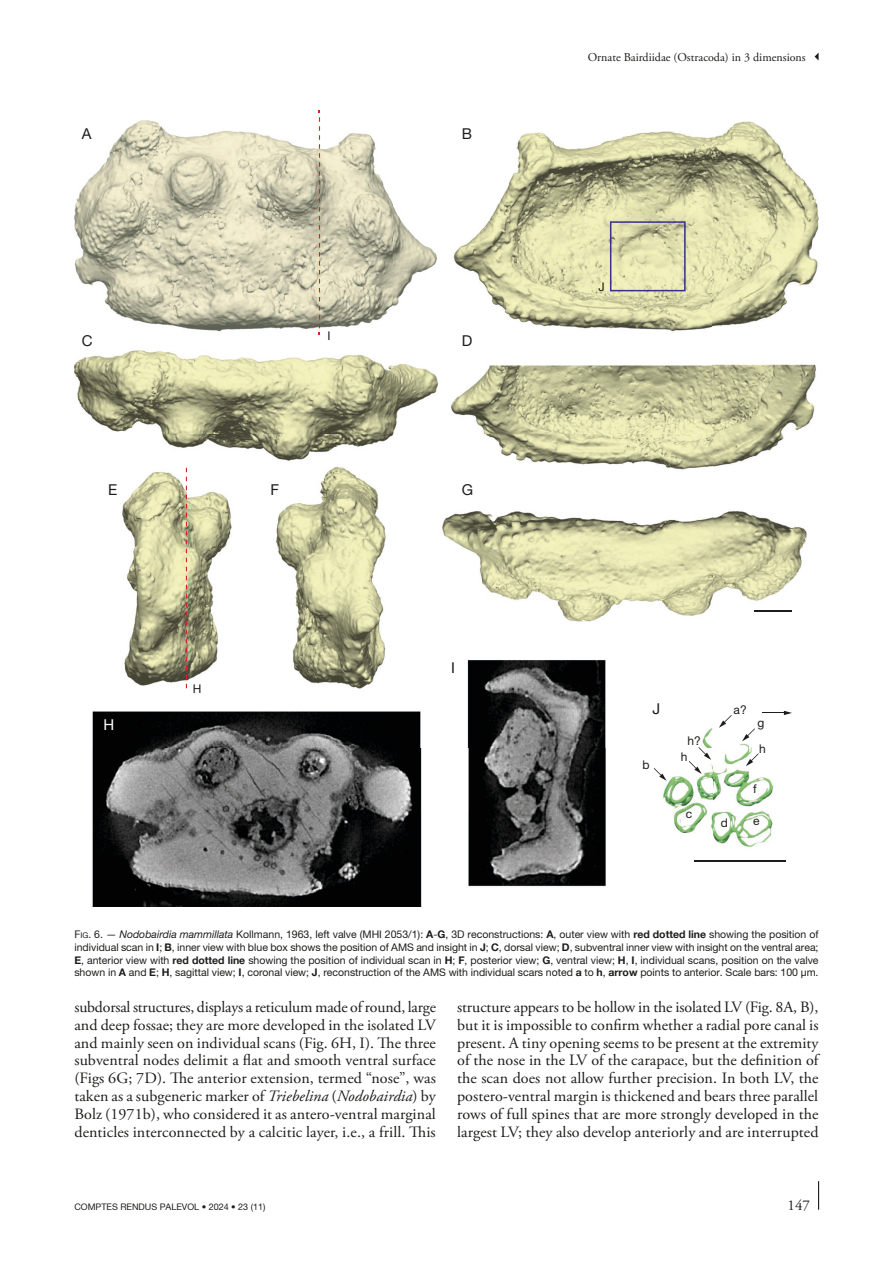
<style>
.page{position:relative;width:893px;height:1263px;background:#fff}
.page>*{position:absolute;margin:0;border:0;box-sizing:border-box;transform-origin:0 0}
.Texte_courant_Suite{font:15.75px/18px "Adobe Garamond Pro";letter-spacing:.005em;color:#1d1d1b;text-align:justify}
.t1{font:15px "Helvetica Neue";color:#1d1d1b}
.t2{font:15px "Adobe Garamond Pro";color:#1d1d1b}
.t3{font:15px "Helvetica Neue";color:#fff}
.t4{font:12px "Adobe Garamond Pro";color:#1d1d1b}
.t5{font:12px/26px "Helvetica Neue";color:#1d1d1b}
.t6{font:10.5px/12.8px "Helvetica Neue";color:#1d1d1b;text-align:justify}
.t7{font:9px "Helvetica Neue";color:#1d1d1b}
.s1{font-style:inherit}
.s2{font-size:7.8px}
.s3{font-style:italic}
.s4{font-weight:700}
</style>
<div class="page">
<svg style="left:818px;top:1181px;width:1px;height:29px"></svg>
<svg style="left:815px;top:53px;width:4px;height:8px"></svg>
<img style="left:74px;top:121px;width:745px;height:785px">
<hr style="left:694px;top:860px;width:92px;height:2px;background:#1d1d1b">
<svg style="left:319px;top:111px;width:1px;height:224px"></svg>
<svg style="left:186px;top:468px;width:1px;height:220px"></svg>
<svg style="left:610px;top:221px;width:76px;height:70px;background:#d1d0a9"></svg>
<hr style="left:754px;top:610px;width:37px;height:1px;background:#1d1d1b">
<svg style="left:654px;top:768px;width:13px;height:13px"></svg>
<svg style="left:689px;top:747px;width:22px;height:27px"></svg>
<svg style="left:719px;top:715px;width:13px;height:13px"></svg>
<svg style="left:742px;top:728px;width:13px;height:13px"></svg>
<svg style="left:762px;top:711px;width:30px;height:4px"></svg>
<svg style="left:746px;top:753px;width:13px;height:13px"></svg>
<p class="t1" style="left:82px;top:124px;width:11px">A</p>
<p class="t1" style="left:462px;top:124px;width:12px">B</p>
<p class="t5" style="left:328px;top:322px;width:5px">I</p>
<p class="t1" style="left:82px;top:332px;width:12px">C</p>
<p class="t1" style="left:462px;top:332px;width:12px">D</p>
<p class="t1" style="left:108px;top:481px;width:11px">E</p>
<p class="t1" style="left:270px;top:481px;width:10px">F</p>
<p class="t1" style="left:462px;top:481px;width:13px">G</p>
<p class="t3" style="left:103px;top:716px;width:12px">H</p>
<p class="t5" style="left:193px;top:676px;width:10px">H</p>
<p class="t1" style="left:451px;top:659px;width:5px">I</p>
<p class="t4" style="left:588px;top:50px;width:220px">Ornate Bairdiidae (Ostracoda) in 3 dimensions</p>
<p class="t5" style="left:598px;top:273px;width:8px">J</p>
<p class="t1" style="left:652px;top:700px;width:9px">J</p>
<p class="t5" style="left:642px;top:752px;width:9px">b</p>
<p class="t5" style="left:688px;top:728px;width:15px">h?</p>
<p class="t5" style="left:681px;top:743px;width:8px">h</p>
<p class="t5" style="left:686px;top:801px;width:8px">c</p>
<p class="t5" style="left:733px;top:697px;width:15px">a?</p>
<p class="t5" style="left:758px;top:709px;width:10px">g h</p>
<p class="t5" style="left:753px;top:775px;width:5px">f</p>
<p class="t5" style="left:721px;top:810px;width:9px">d</p>
<p class="t5" style="left:753px;top:808px;width:8px">e</p>
<p class="t6" style="left:74px;top:928px;width:746px"><span class="s1">F</span><span class="s2">ig</span><span class="s1">. 6.</span> — <span class="s3">Nodobairdia mammillata</span> Kollmann, 1963, left valve (MHI 2053/1): <span class="s4">A</span>-<span class="s4">G</span>, 3D reconstructions: <span class="s4">A</span>, outer view with <span class="s4">red dotted line</span> showing the position of individual scan in <span class="s4">I</span>; <span class="s4">B</span>, inner view with blue box shows the position of AMS and insight in <span class="s4">J</span>; <span class="s4">C</span>, dorsal view; <span class="s4">D</span>, subventral inner view with insight on the ventral area; <span class="s4">E</span>, anterior view with <span class="s4">red dotted line</span> showing the position of individual scan in <span class="s4">H</span>; <span class="s4">F</span>, posterior view; <span class="s4">G</span>, ventral view; <span class="s4">H</span>, <span class="s4">I</span>, individual scans, position on the valve shown in <span class="s4">A</span> and <span class="s4">E</span>; <span class="s4">H</span>, sagittal view; <span class="s4">I</span>, coronal view; <span class="s4">J</span>, reconstruction of the AMS with individual scars noted <span class="s4">a</span> to <span class="s4">h</span>, <span class="s4">arrow</span> points to anterior. Scale bars: 100 μm.</p>
<p class="Texte_courant_Suite" style="left:74px;top:998px;width:363px">subdorsal structures, displays a reticulum made of round, large and deep fossae; they are more developed in the isolated LV and mainly seen on individual scans (Fig. 6H, I). The three subventral nodes delimit a flat and smooth ventral surface (Figs 6G; 7D). The anterior extension, termed “nose”, was taken as a subgeneric marker of <span class="s3">Triebelina</span> (<span class="s3">Nodobairdia</span>) by Bolz (1971b), who considered it as antero-ventral marginal denticles interconnected by a calcitic layer, i.e., a frill. This</p>
<p class="Texte_courant_Suite" style="left:457px;top:998px;width:363px">structure appears to be hollow in the isolated LV (Fig. 8A, B), but it is impossible to confirm whether a radial pore canal is present. A tiny opening seems to be present at the extremity of the nose in the LV of the carapace, but the definition of the scan does not allow further precision. In both LV, the postero-ventral margin is thickened and bears three parallel rows of full spines that are more strongly developed in the largest LV; they also develop anteriorly and are interrupted</p>
<p class="t7" style="left:74px;top:1201px;width:193px">COMPTES RENDUS PALEVOL • 2024 • 23 (11)</p>
<p class="t2" style="left:788px;top:1196px;width:24px">147</p>
</div>
